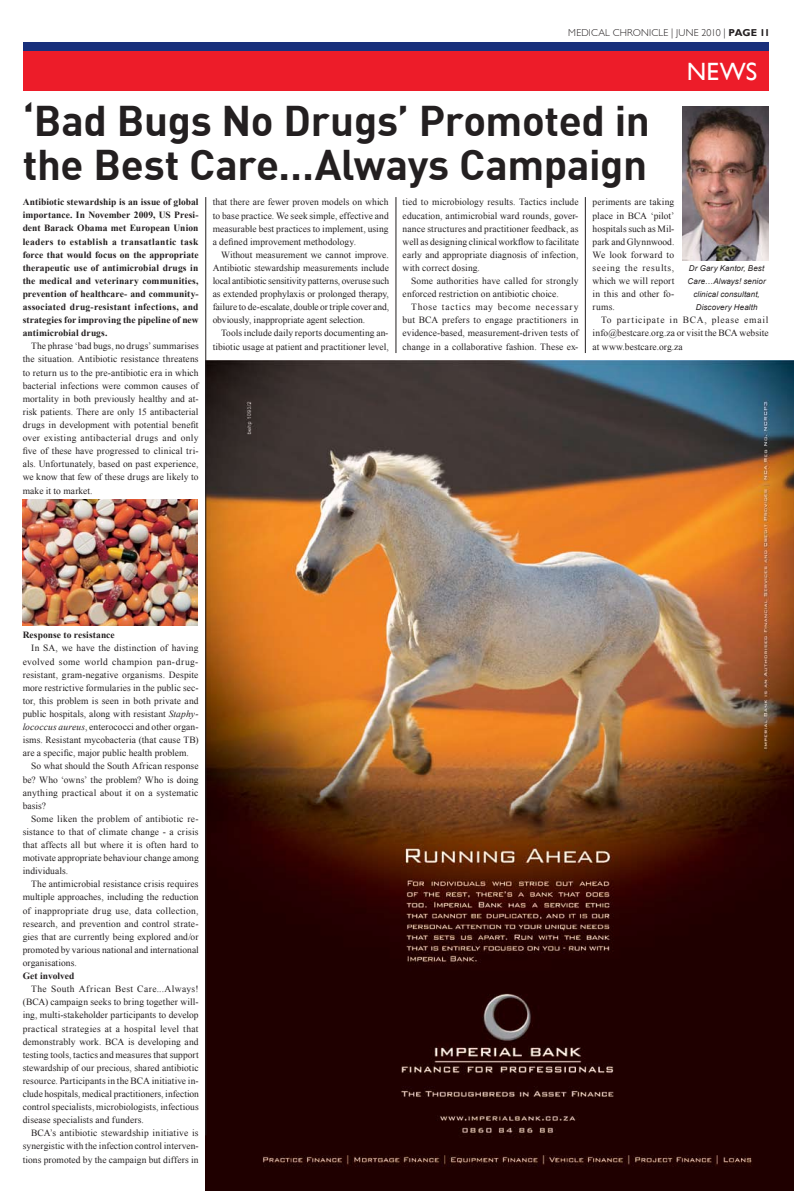
<style>
.page{position:relative;width:794px;height:1191px;background:#fff}
.page>*{position:absolute;margin:0;border:0;box-sizing:border-box;transform-origin:0 0}
.t1{font:700 42px/44px "DIN";letter-spacing:-.01em;color:#231f20}
.t2{font:25px "Gill Sans";color:#fff}
.t3{font:300 10px "Gill Sans";color:#231f20}
.t4{font:9.5px/13.1px "Times New Roman";letter-spacing:.005em;color:#231f20;text-align:justify}
.t5{font:700 9.5px/13.1px "Times New Roman";letter-spacing:.005em;color:#231f20;text-align:justify}
.t6{font:italic 8px/13.1px "Arial";letter-spacing:.01em;color:#231f20;text-align:center}
.s1{font-weight:700}
.s2{font-style:italic}
</style>
<div class="page">
<div style="left:23px;top:51px;width:745px;height:40px;background:#ed1c29"></div>
<div style="left:23px;top:43px;width:745px;height:8px;background:#182f7b"></div>
<img style="left:205px;top:360px;width:588px;height:831px">
<hr style="left:205px;top:197px;width:1px;height:938px;background:#231f20">
<hr style="left:396px;top:197px;width:1px;height:156px;background:#231f20">
<hr style="left:585px;top:197px;width:1px;height:156px;background:#231f20">
<img style="left:683px;top:106px;width:85px;height:154px">
<img style="left:23px;top:499px;width:174px;height:126px">
<p class="t3" style="left:568px;top:27px;width:203px">!"#$%&amp;'(%)*+,$%'"(-(./,"(0121(-(<span class="s1">PAGE 11</span></p>
<h2 class="t2" style="left:687px;top:56px;width:72px">NEWS</h2>
<h1 class="t1" style="left:23px;top:97px;width:629px">‘Bad Bugs No Drugs’ Promoted in the Best Care…Always Campaign</h1>
<p class="t4" style="left:403px;top:196px;width:178px">tied to microbiology results. Tactics include education, antimicrobial ward rounds, gover&shy;nance structures and practitioner feedback, as well as designing clinical workflow to facilitate early and appropriate diagnosis of infection, with correct dosing.</p>
<p class="t4" style="left:403px;top:274px;width:177px;text-indent:8px">Some authorities have called for strongly enforced restriction on antibiotic choice.</p>
<p class="t4" style="left:403px;top:300px;width:177px;text-indent:8px">Those tactics may become necessary but BCA prefers to engage practitioners in evidence-based, measurement-driven tests of change in a collaborative fashion. These ex-</p>
<p class="t5" style="left:23px;top:195px;width:177px">Antibiotic stewardship is an issue of global importance. In November 2009, US Presi&shy;dent Barack Obama met European Union leaders to establish a transatlantic task force that would focus on the appropriate therapeutic use of antimicrobial drugs in the medical and veterinary communities, prevention of healthcare- and community&shy;associated drug-resistant infections, and strategies for improving the pipeline of new antimicrobial drugs.</p>
<p class="t4" style="left:23px;top:339px;width:178px;text-indent:8px">The phrase ‘bad bugs, no drugs’ summarises the situation. Antibiotic resistance threatens to return us to the pre-antibiotic era in which bacterial infections were common causes of mortality in both previously healthy and at&shy;risk patients. There are only 15 antibacterial drugs in development with potential benefit over existing antibacterial drugs and only five of these have progressed to clinical tri&shy;als. Unfortunately, based on past experience, we know that few of these drugs are likely to make it to market.</p>
<p class="t4" style="left:213px;top:196px;width:178px">that there are fewer proven models on which to base practice. We seek simple, effective and measurable best practices to implement, using a defined improvement methodology.</p>
<p class="t4" style="left:213px;top:248px;width:178px;text-indent:8px">Without measurement we cannot improve.<br>Antibiotic stewardship measurements include local antibiotic sensitivity patterns, overuse such as extended prophylaxis or prolonged therapy, failure to de-escalate, double or triple cover and, obviously, inappropriate agent selection.</p>
<p class="t4" style="left:213px;top:327px;width:178px;text-align:right">Tools include daily reports documenting an&shy;tibiotic usage at patient and practitioner level,</p>
<p class="t4" style="left:592px;top:196px;width:83px">periments are taking place in BCA ‘pilot’ hospitals such as Mil&shy;park and Glynnwood.<br>We look forward to seeing the results, which we will report in this and other fo&shy;rums.</p>
<p class="t4" style="left:592px;top:313px;width:178px;text-indent:9px">To participate in BCA, please email info@bestcare.org.za or visit the BCA website at www.bestcare.org.za</p>
<p class="t6" style="left:687px;top:262px;width:80px">Dr Gary Kantor, Best<br>Care…Always! senior clinical consultant,<br>Discovery Health</p>
<p class="t5" style="left:23px;top:628px;width:94px">Response to resistance</p>
<p class="t4" style="left:23px;top:641px;width:177px;text-indent:8px">In SA, we have the distinction of having evolved some world champion pan-drug&shy;resistant, gram-negative organisms. Despite more restrictive formularies in the public sec&shy;tor, this problem is seen in both private and public hospitals, along with resistant <span class="s2">Staphy&shy;lococcus aureus</span>, enterococci and other organ&shy;isms. Resistant mycobacteria (that cause TB) are a specific, major public health problem.</p>
<p class="t4" style="left:23px;top:759px;width:177px;text-indent:8px">So what should the South African response be? Who ‘owns’ the problem? Who is doing anything practical about it on a systematic basis?</p>
<p class="t4" style="left:23px;top:812px;width:178px;text-indent:8px">Some liken the problem of antibiotic re&shy;sistance to that of climate change - a crisis that affects all but where it is often hard to motivate appropriate behaviour change among individuals.</p>
<p class="t4" style="left:23px;top:877px;width:178px;text-indent:8px">The antimicrobial resistance crisis requires multiple approaches, including the reduction of inappropriate drug use, data collection, research, and prevention and control strate&shy;gies that are currently being explored and/or promoted by various national and international organisations.</p>
<p class="t5" style="left:23px;top:969px;width:53px">Get involved</p>
<p class="t4" style="left:23px;top:982px;width:178px;text-indent:8px">The South African Best Care...Always! (BCA) campaign seeks to bring together will&shy;ing, multi-stakeholder participants to develop practical strategies at a hospital level that demonstrably work. BCA is developing and testing tools, tactics and measures that support stewardship of our precious, shared antibiotic resource. Participants in the BCA initiative in&shy;clude hospitals, medical practitioners, infection control specialists, microbiologists, infectious disease specialists and funders.</p>
<p class="t4" style="left:23px;top:1126px;width:177px;text-indent:8px">BCA’s antibiotic stewardship initiative is synergistic with the infection control interven&shy;tions promoted by the campaign but differs in</p>
</div>
